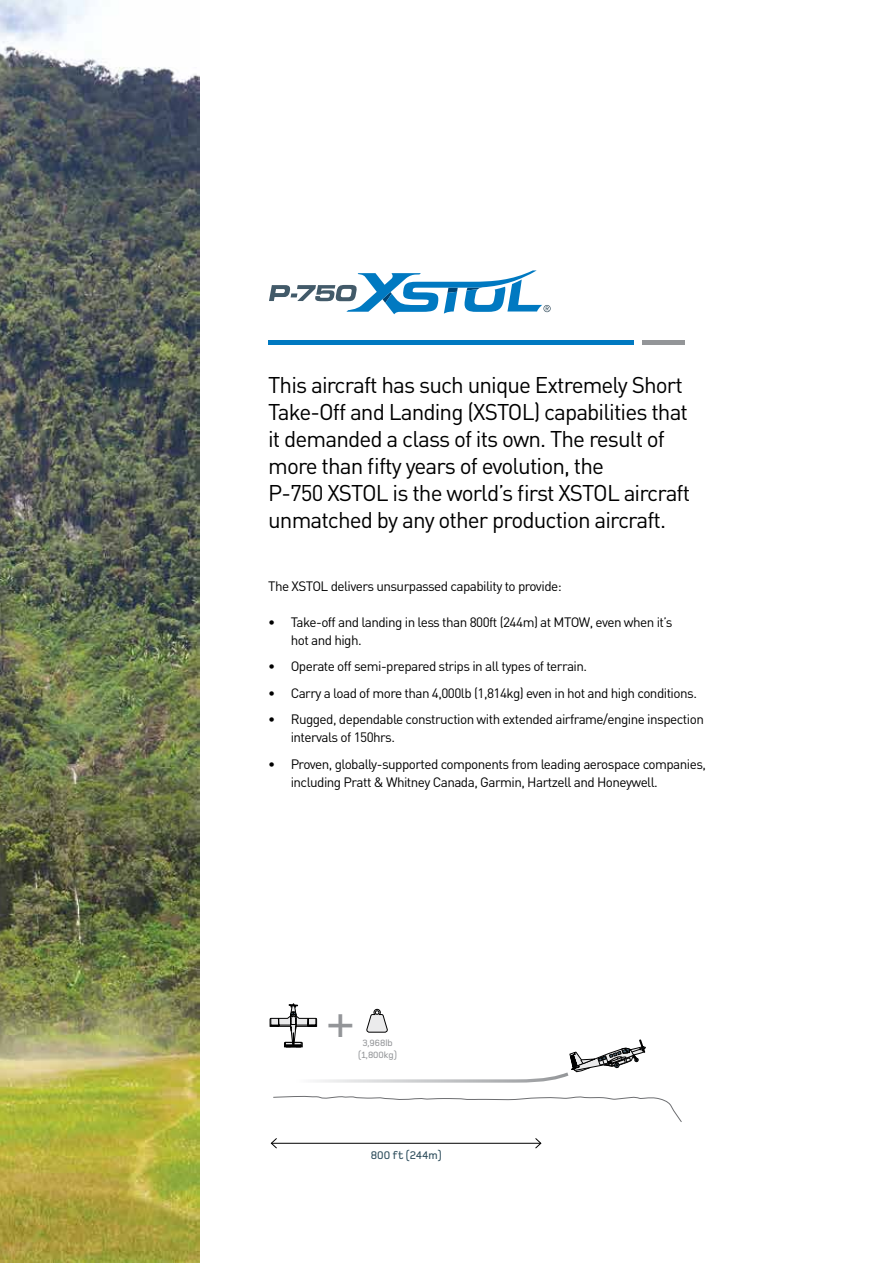
<style>
.page{position:relative;width:893px;height:1263px;background:#fff}
.page>*{position:absolute;margin:0;border:0;box-sizing:border-box;transform-origin:0 0}
.t1{font:500 46.95px "Foundry Monoline";color:#939598}
.t2{font:22.5px/27px "DIN";letter-spacing:-.04em;color:#000}
.t3{font:13.5px/18px "DIN";letter-spacing:-.04em;color:#000}
.t4{font:500 11.55px "Foundry Monoline";color:#2b4b5a}
.t5{font:500 9.45px/12.1px "Foundry Monoline";color:#939598;text-align:center}
</style>
<div class="page">
<img style="left:0;top:0;width:200px;height:1263px">
<div style="left:268px;top:340px;width:365px;height:5px;background:#0079c1"></div>
<div style="left:642px;top:340px;width:43px;height:5px;background:#939598"></div>
<svg style="left:269px;top:270px;width:282px;height:44px"></svg>
<hr style="left:271px;top:1143px;width:270px;height:1px;background:#000">
<svg style="left:271px;top:1138px;width:6px;height:11px"></svg>
<svg style="left:535px;top:1138px;width:6px;height:11px"></svg>
<svg style="left:273px;top:1096px;width:409px;height:26px"></svg>
<svg style="left:270px;top:1004px;width:375px;height:79px"></svg>
<p class="t2" style="left:268px;top:370px;width:424px">This aircraft has such unique Extremely Short Take-Off and Landing (XSTOL) capabilities that it demanded a class of its own. The result of more than fifty years of evolution, the<br>P-750 XSTOL is the world’s first XSTOL aircraft unmatched by any other production aircraft.</p>
<p class="t3" style="left:268px;top:576px;width:295px">The XSTOL delivers unsurpassed capability to provide:</p>
<p class="t3" style="left:291px;top:612px;width:383px;text-indent:-23px">• Take-off and landing in less than 800ft (244m) at MTOW, even when it’s hot and high.</p>
<p class="t3" style="left:268px;top:657px;width:321px">• Operate off semi-prepared strips in all types of terrain.</p>
<p class="t3" style="left:268px;top:683px;width:430px">• Carry a load of more than 4,000lb (1,814kg) even in hot and high conditions.</p>
<p class="t3" style="left:291px;top:710px;width:415px;text-indent:-23px">• Rugged, dependable construction with extended airframe/engine inspection intervals of 150hrs.</p>
<p class="t3" style="left:291px;top:754px;width:417px;text-indent:-23px">• Proven, globally-supported components from leading aerospace companies, including Pratt &amp; Whitney Canada, Garmin, Hartzell and Honeywell.</p>
<h1 class="t1" style="left:327px;top:997px;width:29px">+</h1>
<p class="t5" style="left:359px;top:1037px;width:40px">3,968lb (1,800kg)</p>
<p class="t4" style="left:371px;top:1149px;width:72px">800 ft (244m)</p>
</div>
